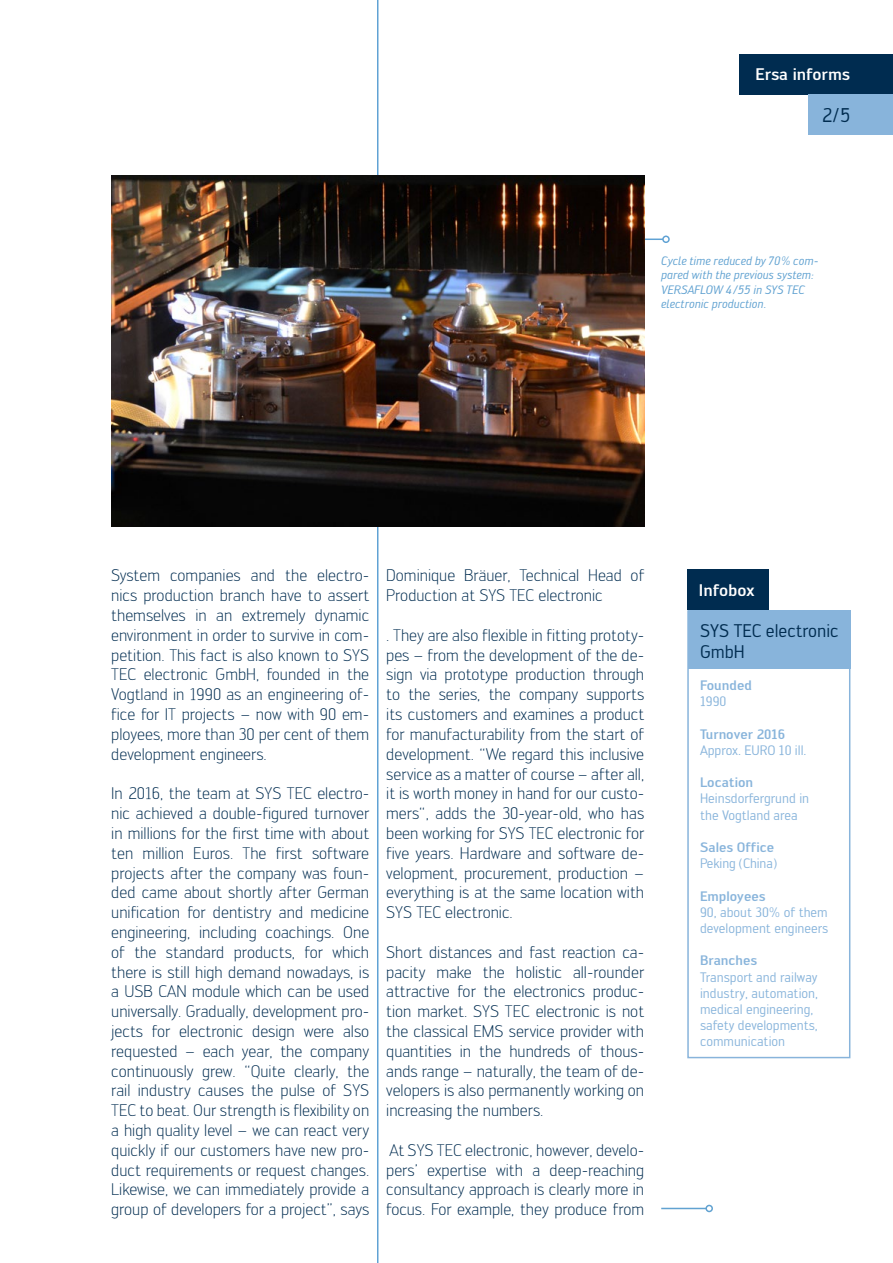
<style>
.page{position:relative;width:893px;height:1263px;background:#fff}
.page>*{position:absolute;margin:0;border:0;box-sizing:border-box;transform-origin:0 0}
.t1{font:19.5px "Engel";color:#002c50}
.t2{font:18px/21.6px "Engel";color:#002c50}
.t3{font:300 16.5px/19.8px "Engel";color:#002c50;text-align:justify}
.t4{font:500 16.5px "Engel";color:#fff}
.t5{font:13.5px/16.2px "Engel";color:#88b4db}
.t6{font:500 13.5px "Engel";color:#88b4db}
.t7{font:italic 12px/14.4px "Engel";color:#61a2d1}
</style>
<div class="page">
<hr style="left:377px;top:0;width:1px;height:1263px;background:#60a2d4">
<div style="left:739px;top:54px;width:154px;height:40px;background:#002c50"></div>
<div style="left:808px;top:94px;width:85px;height:41px;background:#88b4db"></div>
<div style="left:687px;top:610px;width:163px;height:448px;border:2px solid #88b4db"></div>
<div style="left:688px;top:611px;width:162px;height:58px;background:#88b4db"></div>
<div style="left:687px;top:570px;width:82px;height:40px;background:#002c50"></div>
<hr style="left:661px;top:1208px;width:45px;height:1px;background:#61a2d1">
<div style="left:705px;top:1205px;width:8px;height:7px;border:2px solid #61a2d1;border-radius:50%"></div>
<hr style="left:616px;top:239px;width:47px;height:1px;background:#60a2d4">
<div style="left:662px;top:236px;width:8px;height:7px;border:2px solid #60a2d4;border-radius:50%"></div>
<img style="left:111px;top:176px;width:533px;height:350px">
<p class="t4" style="left:755px;top:65px;width:96px">Ersa informs</p>
<p class="t1" style="left:822px;top:104px;width:30px">2/5</p>
<p class="t7" style="left:661px;top:254px;width:159px">Cycle time reduced by 70% com&shy;pared with the previous system:<br>VERSAFLOW 4/55 in SYS TEC electronic production.</p>
<p class="t3" style="left:111px;top:566px;width:259px">System companies and the electro&shy;nics production branch have to assert themselves in an extremely dynamic environment in order to survive in com&shy;petition. This fact is also known to SYS TEC electronic GmbH, founded in the Vogtland in 1990 as an engineering of&shy;fice for IT projects – now with 90 em&shy;ployees, more than 30 per cent of them development engineers.</p>
<p class="t3" style="left:111px;top:784px;width:259px">In 2016, the team at SYS TEC electro&shy;nic achieved a double-figured turnover in millions for the first time with about ten million Euros. The first software projects after the company was foun&shy;ded came about shortly after German unification for dentistry and medicine engineering, including coachings. One of the standard products, for which there is still high demand nowadays, is a USB CAN module which can be used universally. Gradually, development pro&shy;jects for electronic design were also requested – each year, the company continuously grew. “Quite clearly, the rail industry causes the pulse of SYS TEC to beat. Our strength is flexibility on a high quality level – we can react very quickly if our customers have new pro&shy;duct requirements or request changes.<br>Likewise, we can immediately provide a group of developers for a project”, says</p>
<p class="t3" style="left:386px;top:566px;width:259px">Dominique Bräuer, Technical Head of<br>Production at SYS TEC electronic</p>
<p class="t3" style="left:386px;top:625px;width:259px">. They are also flexible in fitting prototy&shy;pes – from the development of the de&shy;sign via prototype production through to the series, the company supports its customers and examines a product for manufacturability from the start of development. “We regard this inclusive service as a matter of course – after all, it is worth money in hand for our custo&shy;mers“, adds the 30-year-old, who has been working for SYS TEC electronic for five years. Hardware and software de&shy;velopment, procurement, production – everything is at the same location with SYS TEC electronic.</p>
<p class="t3" style="left:386px;top:942px;width:259px">Short distances and fast reaction ca&shy;pacity make the holistic all-rounder attractive for the electronics produc&shy;tion market. SYS TEC electronic is not the classical EMS service provider with quantities in the hundreds of thous&shy;ands range – naturally, the team of de&shy;velopers is also permanently working on increasing the numbers.</p>
<p class="t3" style="left:386px;top:1140px;width:259px">At SYS TEC electronic, however, develo&shy;pers’ expertise with a deep-reaching consultancy approach is clearly more in focus. For example, they produce from</p>
<p class="t4" style="left:699px;top:581px;width:57px">Infobox</p>
<p class="t2" style="left:700px;top:619px;width:140px">SYS TEC electronic<br>GmbH</p>
<p class="t6" style="left:700px;top:677px;width:53px">Founded</p>
<p class="t5" style="left:700px;top:693px;width:28px">1990</p>
<p class="t6" style="left:700px;top:726px;width:87px">Turnover 2016</p>
<p class="t5" style="left:700px;top:742px;width:108px">Approx. EURO 10 ill.</p>
<p class="t6" style="left:700px;top:774px;width:55px">Location</p>
<p class="t5" style="left:700px;top:790px;width:111px">Heinsdorfergrund in the Vogtland area</p>
<p class="t6" style="left:700px;top:839px;width:76px">Sales Office</p>
<p class="t5" style="left:700px;top:855px;width:79px">Peking (China)</p>
<p class="t6" style="left:700px;top:888px;width:67px">Employees</p>
<p class="t5" style="left:700px;top:904px;width:130px">90, about 30% of them development engineers</p>
<p class="t6" style="left:700px;top:953px;width:59px">Branches</p>
<p class="t5" style="left:700px;top:969px;width:120px">Transport and railway industry, automation, medical engineering, safety developments, communication</p>
</div>
